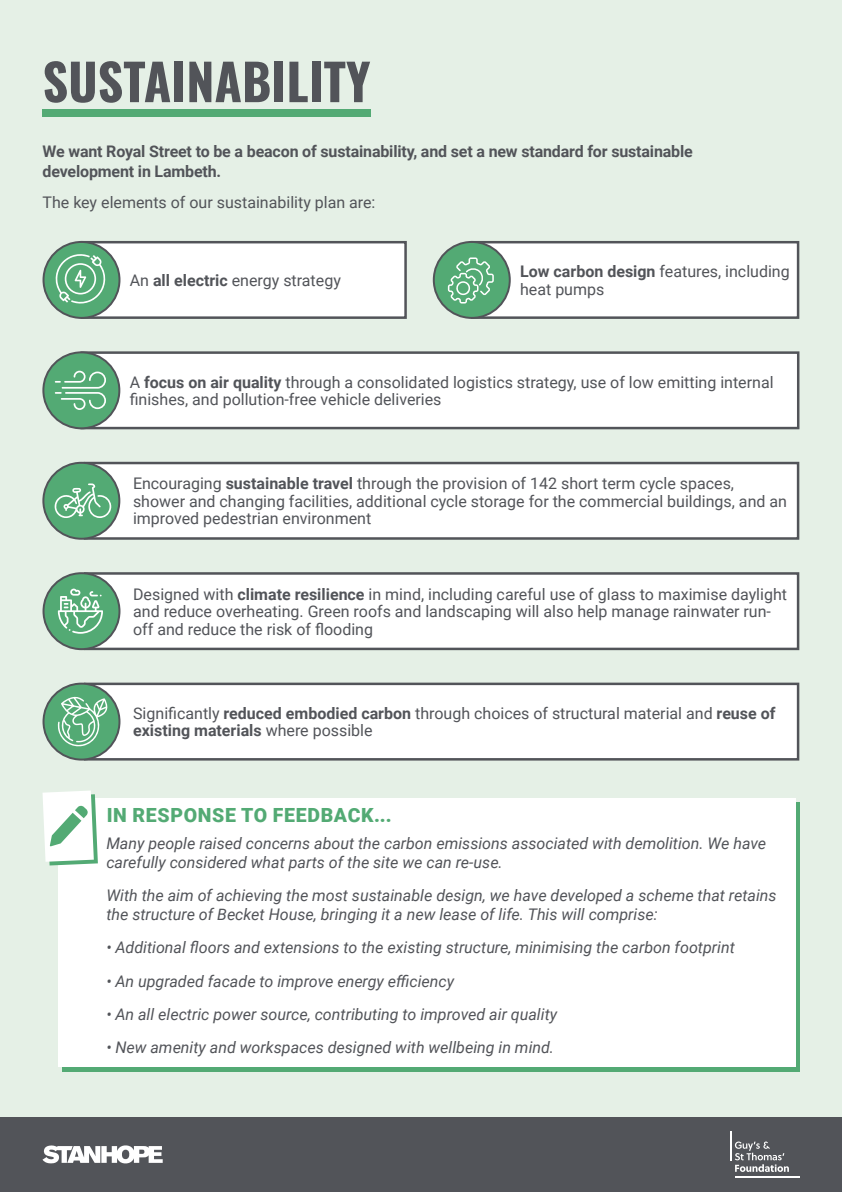
<style>
.page{position:relative;width:842px;height:1192px;background:#fff}
.page>*{position:absolute;margin:0;border:0;box-sizing:border-box;transform-origin:0 0}
.t1{font:700 50px "Oswald";color:#525459}
.t2{font:900 19.5px "Roboto";letter-spacing:.035em;color:#53aa74}
.t3{font:16px/17.5px "Roboto";color:#525459}
.t4{font:italic 16px/19px "Roboto";color:#525459}
.t5{font:700 16px/20px "Roboto";letter-spacing:-.01em;color:#525459}
.s1{font-weight:700}
</style>
<div class="page">
<div style="left:0;top:1117px;width:842px;height:75px;background:#525459"></div>
<svg style="left:43px;top:1145px;width:120px;height:18px"></svg>
<hr style="left:735px;top:1177px;width:64px;height:1px;background:#fff">
<hr style="left:730px;top:1131px;width:2px;height:29px;background:#fff">
<svg style="left:735px;top:1142px;width:54px;height:30px"></svg>
<div style="left:0;top:0;width:842px;height:1117px;background:#e5f0e6"></div>
<div style="left:85px;top:573px;width:713px;height:76px;background:#fff"></div>
<div style="left:84px;top:572px;width:715px;height:78px;border:2px solid #525459"></div>
<div style="left:472px;top:242px;width:326px;height:76px;background:#fff"></div>
<div style="left:471px;top:241px;width:328px;height:78px;border:2px solid #525459"></div>
<div style="left:82px;top:353px;width:716px;height:75px;background:#fff"></div>
<div style="left:80px;top:351px;width:719px;height:78px;border:2px solid #525459"></div>
<div style="left:43px;top:109px;width:328px;height:8px;background:#53aa74"></div>
<div style="left:82px;top:242px;width:324px;height:76px;background:#fff"></div>
<div style="left:81px;top:241px;width:326px;height:78px;border:2px solid #525459"></div>
<div style="left:85px;top:463px;width:713px;height:75px;background:#fff"></div>
<div style="left:84px;top:462px;width:715px;height:78px;border:2px solid #525459"></div>
<div style="left:44px;top:573px;width:75px;height:76px;background:#53aa74;border-radius:50%"></div>
<div style="left:43px;top:572px;width:77px;height:78px;border:2px solid #525459;border-radius:50%"></div>
<div style="left:85px;top:684px;width:713px;height:75px;background:#fff"></div>
<div style="left:84px;top:683px;width:715px;height:78px;border:2px solid #525459"></div>
<div style="left:62px;top:803px;width:737px;height:269px;background:#53aa74"></div>
<div style="left:58px;top:798px;width:737px;height:269px;background:#fff"></div>
<svg style="left:43px;top:791px;width:55px;height:74px"></svg>
<div style="left:43px;top:463px;width:76px;height:76px;background:#53aa74;border-radius:50%"></div>
<div style="left:42px;top:462px;width:78px;height:78px;border:2px solid #525459;border-radius:50%"></div>
<svg style="left:54px;top:483px;width:57px;height:35px"></svg>
<div style="left:434px;top:242px;width:76px;height:76px;background:#53aa74;border-radius:50%"></div>
<div style="left:433px;top:241px;width:78px;height:78px;border:2px solid #525459;border-radius:50%"></div>
<svg style="left:448px;top:257px;width:46px;height:47px"></svg>
<div style="left:43px;top:352px;width:76px;height:76px;background:#53aa74;border-radius:50%"></div>
<div style="left:42px;top:351px;width:78px;height:78px;border:2px solid #525459;border-radius:50%"></div>
<svg style="left:55px;top:371px;width:51px;height:39px"></svg>
<svg style="left:58px;top:589px;width:45px;height:45px"></svg>
<div style="left:44px;top:684px;width:75px;height:76px;background:#53aa74;border-radius:50%"></div>
<div style="left:43px;top:683px;width:77px;height:78px;border:2px solid #525459;border-radius:50%"></div>
<svg style="left:58px;top:696px;width:49px;height:51px"></svg>
<div style="left:44px;top:242px;width:75px;height:76px;background:#53aa74;border-radius:50%"></div>
<div style="left:43px;top:241px;width:77px;height:78px;border:2px solid #525459;border-radius:50%"></div>
<svg style="left:55px;top:252px;width:51px;height:52px"></svg>
<h1 class="t1" style="left:43px;top:56px;width:329px">SUSTAINABILITY</h1>
<p class="t5" style="left:43px;top:141px;width:652px">We want Royal Street to be a beacon of sustainability, and set a new standard for sustainable development in Lambeth.</p>
<p class="t3" style="left:43px;top:193px;width:334px">The key elements of our sustainability plan are:</p>
<p class="t3" style="left:130px;top:271px;width:213px">An <span class="s1">all electric</span> energy strategy</p>
<p class="t3" style="left:520px;top:262px;width:271px"><span class="s1">Low carbon design</span> features, including heat pumps</p>
<p class="t3" style="left:130px;top:373px;width:645px">A <span class="s1">focus on air quality</span> through a consolidated logistics strategy, use of low emitting internal finishes, and pollution-free vehicle deliveries</p>
<p class="t3" style="left:133px;top:474px;width:655px">Encouraging <span class="s1">sustainable travel</span> through the provision of 142 short term cycle spaces, shower and changing facilities, additional cycle storage for the commercial buildings, and an improved pedestrian environment</p>
<p class="t3" style="left:133px;top:585px;width:655px">Designed with <span class="s1">climate resilience</span> in mind, including careful use of glass to maximise daylight and reduce overheating. Green roofs and landscaping will also help manage rainwater run&shy;off and reduce the risk of flooding</p>
<p class="t3" style="left:133px;top:704px;width:644px">Significantly <span class="s1">reduced embodied carbon</span> through choices of structural material and <span class="s1">reuse of existing materials</span> where possible</p>
<p class="t2" style="left:107px;top:801px;width:286px">IN RESPONSE TO FEEDBACK...</p>
<p class="t4" style="left:106px;top:833px;width:661px">Many people raised concerns about the carbon emissions associated with demolition. We have carefully considered what parts of the site we can re-use.</p>
<p class="t4" style="left:106px;top:886px;width:672px">With the aim of achieving the most sustainable design, we have developed a scheme that retains the structure of Becket House, bringing it a new lease of life. This will comprise:</p>
<p class="t4" style="left:106px;top:938px;width:630px">• Additional floors and extensions to the existing structure, minimising the carbon footprint</p>
<p class="t4" style="left:106px;top:971px;width:349px">• An upgraded facade to improve energy efficiency</p>
<p class="t4" style="left:106px;top:1004px;width:452px">• An all electric power source, contributing to improved air quality</p>
<p class="t4" style="left:106px;top:1037px;width:449px">• New amenity and workspaces designed with wellbeing in mind.</p>
</div>
